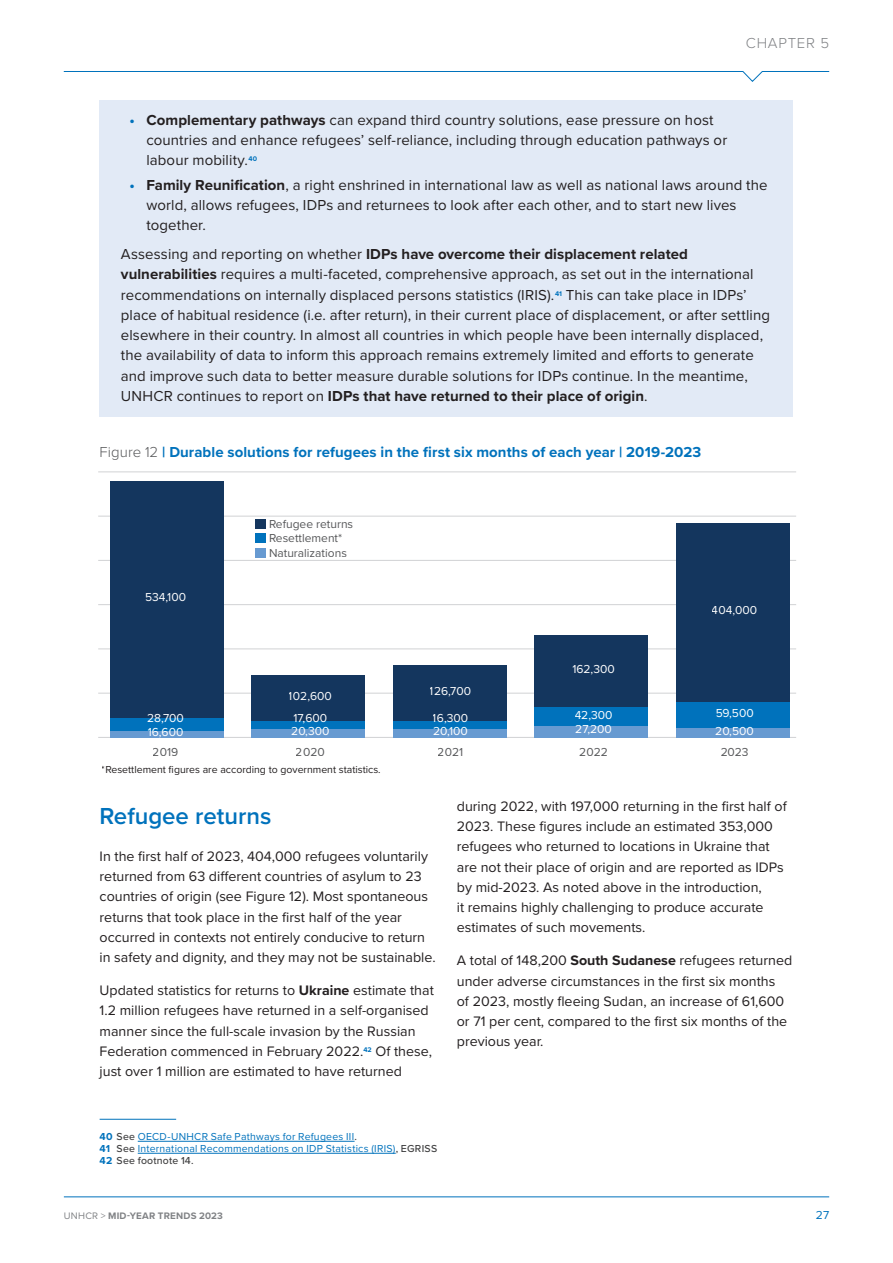
<style>
.page{position:relative;width:893px;height:1263px;background:#fff}
.page>*{position:absolute;margin:0;border:0;box-sizing:border-box;transform-origin:0 0}
.h2_sub-title{font:600 24px "Proxima Nova";color:#0072bc}
.BOX___light_blue_main_text{font:15px/20.2px "Proxima Nova";letter-spacing:.005em;color:#231f20}
.Table_figure_bold_title{font:700 15px "Proxima Nova";letter-spacing:.005em;color:#0072bc}
.t1{font:300 15px "Proxima Nova";letter-spacing:.05em;color:#808285}
.Body_Text{font:14.25px/20.2px "Proxima Nova";color:#231f20}
.Text_normal{font:14.25px/20.2px "Proxima Nova";color:#231f20}
.t2{font:12px/21.8px "Proxima Nova";color:#fff;text-align:center}
.t3{font:12px/14.4px "Proxima Nova";color:#57585a}
.t4{font:12px "Proxima Nova";color:#0072bc}
.Footnote{font:10.5px "Proxima Nova";letter-spacing:.02em;color:#0072bc}
.t5{font:10.5px "Proxima Nova";color:#231f20}
.Footnote-2{font:500 10.5px "Proxima Nova";letter-spacing:.02em;color:#3e3e3f}
.t6{font:700 9.75px "Proxima Nova";letter-spacing:.025em;color:#808285}
.s1{font-weight:700;color:#0072bc}
.s2{font-weight:700}
.s3{font-weight:300;color:#57585a}
.s4{font-weight:500;color:#3e3e3f}
.s5{font-weight:400}
</style>
<div class="page">
<div style="left:100px;top:100px;width:693px;height:81px;background:#e2eaf6"></div>
<div style="left:100px;top:165px;width:693px;height:81px;background:#e2eaf6"></div>
<div style="left:100px;top:234px;width:693px;height:183px;background:#e2eaf6"></div>
<hr style="left:98px;top:693px;width:698px;height:1px;background:#d1d2d4">
<hr style="left:98px;top:604px;width:698px;height:1px;background:#d1d2d4">
<hr style="left:98px;top:516px;width:698px;height:1px;background:#d1d2d4">
<hr style="left:98px;top:737px;width:698px;height:1px;background:#d1d2d4">
<hr style="left:98px;top:648px;width:698px;height:1px;background:#d1d2d4">
<hr style="left:98px;top:560px;width:698px;height:1px;background:#d1d2d4">
<hr style="left:98px;top:471px;width:698px;height:1px;background:#d1d2d4">
<div style="left:110px;top:481px;width:114px;height:237px;background:#14365e"></div>
<div style="left:110px;top:730px;width:114px;height:8px;background:#679ad1"></div>
<div style="left:110px;top:718px;width:114px;height:12px;background:#0072bc"></div>
<div style="left:252px;top:729px;width:113px;height:9px;background:#679ad1"></div>
<div style="left:252px;top:675px;width:113px;height:46px;background:#14365e"></div>
<div style="left:252px;top:721px;width:113px;height:8px;background:#0072bc"></div>
<div style="left:393px;top:729px;width:113px;height:9px;background:#679ad1"></div>
<div style="left:393px;top:665px;width:113px;height:57px;background:#14365e"></div>
<div style="left:393px;top:722px;width:113px;height:7px;background:#0072bc"></div>
<div style="left:535px;top:726px;width:113px;height:12px;background:#679ad1"></div>
<div style="left:535px;top:635px;width:113px;height:72px;background:#14365e"></div>
<div style="left:535px;top:707px;width:113px;height:19px;background:#0072bc"></div>
<div style="left:676px;top:523px;width:113px;height:179px;background:#14365e"></div>
<div style="left:676px;top:702px;width:113px;height:27px;background:#0072bc"></div>
<div style="left:676px;top:729px;width:113px;height:9px;background:#679ad1"></div>
<div style="left:255px;top:519px;width:10px;height:10px;background:#14365e"></div>
<div style="left:255px;top:533px;width:10px;height:10px;background:#0072bc"></div>
<div style="left:255px;top:548px;width:10px;height:10px;background:#679ad1"></div>
<hr style="left:100px;top:1119px;width:76px;height:1px;background:#0072bc">
<hr style="left:138px;top:1141px;width:217px;height:1px;background:#0072bc">
<hr style="left:138px;top:1153px;width:258px;height:1px;background:#0072bc">
<hr style="left:64px;top:1196px;width:765px;height:1px;background:#0072bc">
<svg style="left:63px;top:71px;width:767px;height:11px"></svg>
<p class="t1" style="left:746px;top:32px;width:85px">Chapter 5</p>
<p class="BOX___light_blue_main_text" style="left:146px;top:109px;width:582px;text-indent:-17px"><span class="s1">•</span> <span class="s2">Complementary pathways</span> can expand third country solutions, ease pressure on host countries and enhance refugees’ self-reliance, including through education pathways or labour mobility.<sup>40</sup></p>
<p class="BOX___light_blue_main_text" style="left:146px;top:174px;width:623px;text-indent:-17px"><span class="s1">•</span> <span class="s2">Family Reunification</span>, a right enshrined in international law as well as national laws around the world, allows refugees, IDPs and returnees to look after each other, and to start new lives together.</p>
<p class="BOX___light_blue_main_text" style="left:121px;top:243px;width:651px">Assessing and reporting on whether <span class="s2">IDPs have overcome their displacement related vulnerabilities</span> requires a multi-faceted, comprehensive approach, as set out in the international recommendations on internally displaced persons statistics (IRIS).<sup>41</sup> This can take place in IDPs’ place of habitual residence (i.e. after return), in their current place of displacement, or after settling elsewhere in their country. In almost all countries in which people have been internally displaced, the availability of data to inform this approach remains extremely limited and efforts to generate and improve such data to better measure durable solutions for IDPs continue. In the meantime, UNHCR continues to report on <span class="s2">IDPs that have returned to their place of origin</span>.</p>
<p class="Table_figure_bold_title" style="left:100px;top:441px;width:603px"><span class="s3">Figure 12</span> | Durable solutions for refugees in the first six months of each year | 2019-2023</p>
<p class="t2" style="left:145px;top:585px;width:43px">534,100</p>
<p class="t2" style="left:147px;top:706px;width:38px">28,700</p>
<p class="t2" style="left:148px;top:720px;width:37px">16,600</p>
<p class="t3" style="left:269px;top:516px;width:86px">Refugee returns<br>Resettlement*<br>Naturalizations</p>
<p class="t2" style="left:289px;top:684px;width:45px">102,600<br>17,600</p>
<p class="t2" style="left:291px;top:719px;width:40px">20,300</p>
<p class="t2" style="left:430px;top:680px;width:43px">126,700</p>
<p class="t2" style="left:433px;top:706px;width:37px">16,300</p>
<p class="t2" style="left:433px;top:719px;width:36px">20,100</p>
<p class="t2" style="left:572px;top:657px;width:44px">162,300</p>
<p class="t2" style="left:575px;top:704px;width:39px">42,300</p>
<p class="t2" style="left:575px;top:718px;width:38px">27,200</p>
<p class="t2" style="left:712px;top:599px;width:47px">404,000</p>
<p class="t2" style="left:715px;top:704px;width:40px;line-height:17.7px;text-align:left">59,500<br>20,500</p>
<p class="t3" style="left:153px;top:744px;width:27px">2019</p>
<p class="t3" style="left:296px;top:744px;width:30px">2020</p>
<p class="t3" style="left:438px;top:744px;width:27px">2021</p>
<p class="t3" style="left:579px;top:744px;width:30px">2022</p>
<p class="t3" style="left:720px;top:744px;width:30px">2023</p>
<p class="t5" style="left:102px;top:761px;width:280px">*Resettlement figures are according to government statistics.</p>
<p class="h2_sub-title" style="left:100px;top:798px;width:173px">Refugee returns</p>
<p class="Text_normal" style="left:100px;top:845px;width:337px">In the first half of 2023, 404,000 refugees voluntarily returned from 63 different countries of asylum to 23 countries of origin (see Figure 12). Most spontaneous returns that took place in the first half of the year occurred in contexts not entirely conducive to return in safety and dignity, and they may not be sustainable.</p>
<p class="Body_Text" style="left:100px;top:980px;width:336px">Updated statistics for returns to <span class="s2">Ukraine</span> estimate that 1.2 million refugees have returned in a self-organised manner since the full-scale invasion by the Russian Federation commenced in February 2022.<sup>42</sup> Of these, just over 1 million are estimated to have returned</p>
<p class="Body_Text" style="left:457px;top:795px;width:331px">during 2022, with 197,000 returning in the first half of 2023. These figures include an estimated 353,000 refugees who returned to locations in Ukraine that are not their place of origin and are reported as IDPs by mid-2023. As noted above in the introduction,<br>it remains highly challenging to produce accurate estimates of such movements.</p>
<p class="Body_Text" style="left:457px;top:950px;width:337px">A total of 148,200 <span class="s2">South Sudanese</span> refugees returned under adverse circumstances in the first six months<br>of 2023, mostly fleeing Sudan, an increase of 61,600 or 71 per cent, compared to the first six months of the previous year.</p>
<p class="Footnote" style="left:100px;top:1128px;width:259px"><span class="s2">40</span> <span class="s4">See</span> OECD-UNHCR Safe Pathways for Refugees III<span class="s4">.</span></p>
<p class="Footnote" style="left:100px;top:1140px;width:339px"><span class="s2">41</span> <span class="s4">See</span> International Recommendations on IDP Statistics (IRIS)<span class="s4">, EGRISS</span></p>
<p class="Footnote-2" style="left:100px;top:1152px;width:96px"><span class="s1">42</span> See footnote 14.</p>
<p class="t6" style="left:64px;top:1208px;width:161px"><span class="s5">UNHCR &gt;</span> MID-YEAR TRENDS 2023</p>
<p class="t4" style="left:816px;top:1206px;width:15px">27</p>
</div>
